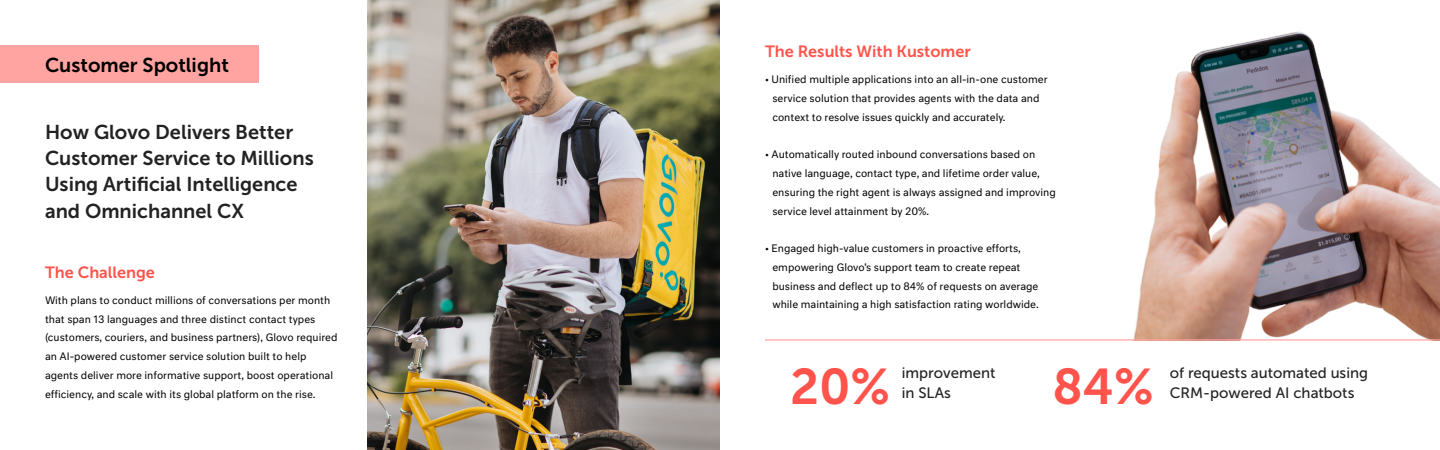
<style>
.page{position:relative;width:1440px;height:450px;background:#fff}
.page>*{position:absolute;margin:0;border:0;box-sizing:border-box;transform-origin:0 0}
.t1{font:50px "Museo Sans 700";color:#ff534b}
.t2{font:20px/26.2px "Museo Sans 700";color:#222}
.t3{font:20px "Museo Sans 700";color:#000}
.t4{font:16.25px "Museo Sans 700";color:#ff534b}
.t5{font:15px/20px "Museo Sans 500";color:#222}
.t6{font:10px/18.8px "Neutral Std";color:#000}
</style>
<div class="page">
<img style="left:1133px;top:31px;width:307px;height:308px">
<div style="left:0;top:45px;width:259px;height:37px;background:#ffa4a1"></div>
<img style="left:368px;top:0;width:352px;height:450px">
<hr style="left:765px;top:339px;width:675px;height:2px;background:#ffa4a1">
<h2 class="t3" style="left:45px;top:54px;width:185px">Customer Spotlight</h2>
<h2 class="t2" style="left:45px;top:119px;width:270px">How Glovo Delivers Better<br>Customer Service to Millions<br>Using Artificial Intelligence and Omnichannel CX</h2>
<h3 class="t4" style="left:45px;top:263px;width:111px">The Challenge</h3>
<p class="t6" style="left:45px;top:290px;width:294px">With plans to conduct millions of conversations per month that span 13 languages and three distinct contact types (customers, couriers, and business partners), Glovo required an AI-powered customer service solution built to help agents deliver more informative support, boost operational efficiency, and scale with its global platform on the rise.</p>
<h3 class="t4" style="left:765px;top:43px;width:207px">The Results With Kustomer</h3>
<p class="t6" style="left:772px;top:70px;width:277px;text-indent:-7px">• Unified multiple applications into an all-in-one customer service solution that provides agents with the data and context to resolve issues quickly and accurately.</p>
<p class="t6" style="left:772px;top:145px;width:285px;text-indent:-7px">• Automatically routed inbound conversations based on native language, contact type, and lifetime order value, ensuring the right agent is always assigned and improving service level attainment by 20%.</p>
<p class="t6" style="left:772px;top:239px;width:268px;text-indent:-7px">• Engaged high-value customers in proactive efforts, empowering Glovo’s support team to create repeat business and deflect up to 84% of requests on average while maintaining a high satisfaction rating worldwide.</p>
<h3 class="t5" style="left:902px;top:363px;width:95px">improvement in SLAs</h3>
<h3 class="t5" style="left:1170px;top:363px;width:200px">of requests automated using<br>CRM-powered AI chatbots</h3>
<h1 class="t1" style="left:790px;top:359px;width:102px">20%</h1>
<h1 class="t1" style="left:1052px;top:359px;width:103px">84%</h1>
</div>
